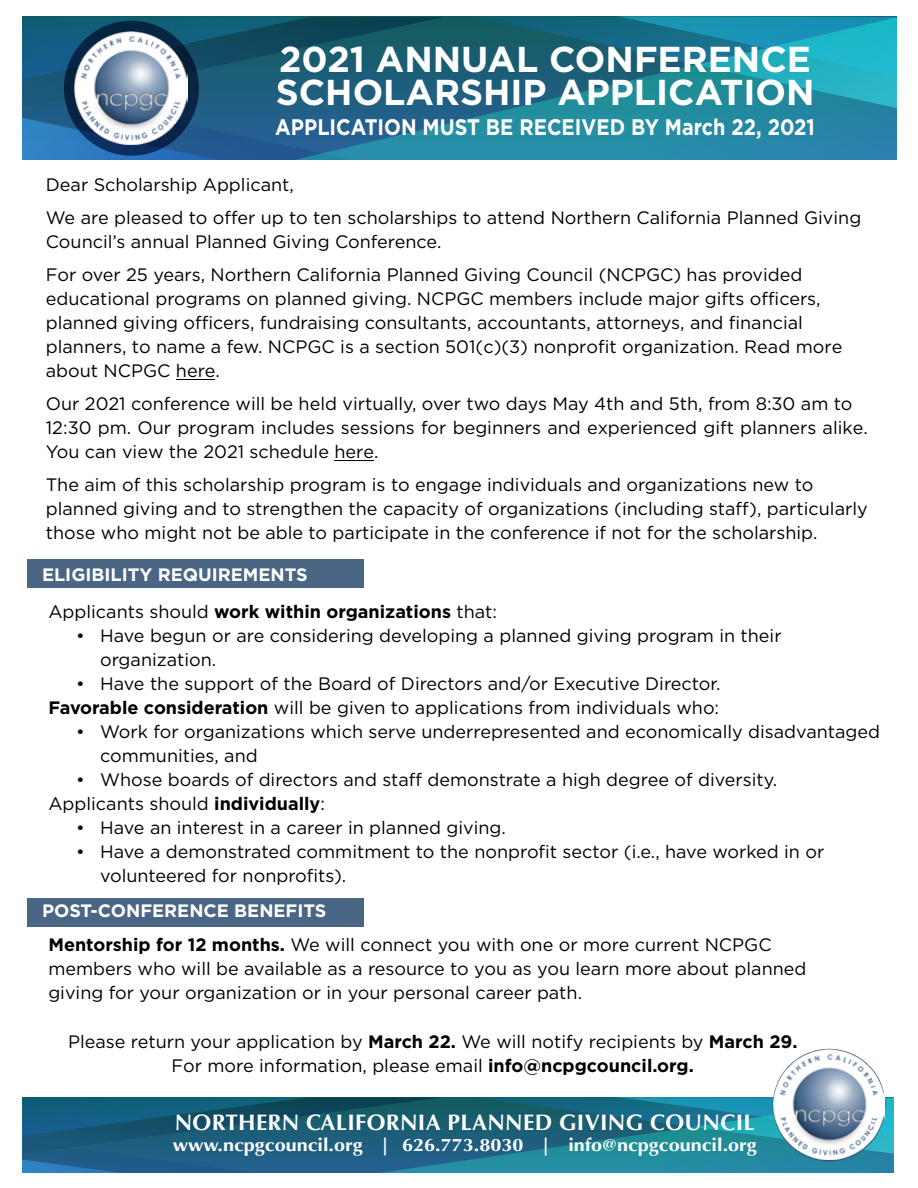
<style>
.page{position:relative;width:918px;height:1188px;background:#fff}
.page>*{position:absolute;margin:0;border:0;box-sizing:border-box;transform-origin:0 0}
.t1{font:700 36px/33px "Gotham";color:#fff}
.t2{font:700 22.5px "Gotham";color:#fff;scale:.88 1}
.t3{font:700 22.5px "Optima";letter-spacing:.015em;color:#fff}
.t4{font:18px/24px "Gotham";color:#000}
.t5{font:700 18px "Optima";color:#fff;scale:1.1 1}
.t6{font:700 18px "Gotham";color:#000}
.t7{font:700 18px "Gotham";color:#fff}
.s1{font-weight:400}
.s2{font-weight:700}
.s3{font-weight:700;color:#fff}
</style>
<div class="page">
<hr style="left:334px;top:460px;width:40px;height:1px;background:#000">
<hr style="left:176px;top:379px;width:39px;height:1px;background:#000">
<svg style="left:22px;top:1097px;width:188px;height:75px;background:#195c80"></svg>
<svg style="left:210px;top:1097px;width:683px;height:75px;background:#1d6782"></svg>
<svg style="left:473px;top:1097px;width:420px;height:57px;background:#1b768a"></svg>
<svg style="left:22px;top:17px;width:188px;height:142px;background:#1c638e"></svg>
<svg style="left:210px;top:17px;width:687px;height:142px;background:#1f6e8b"></svg>
<svg style="left:475px;top:17px;width:422px;height:91px;background:#1c8398"></svg>
<div style="left:27px;top:559px;width:337px;height:29px;background:#4b6685"></div>
<div style="left:27px;top:898px;width:337px;height:29px;background:#4b6685"></div>
<svg style="left:64px;top:21px;width:135px;height:135px;background:#09284b"></svg>
<img style="left:75px;top:32px;width:113px;height:113px">
<img style="left:774px;top:1049px;width:110px;height:111px">
<h1 class="t1" style="left:276px;top:42px;width:540px">2021 ANNUAL CONFERENCE<br>SCHOLARSHIP APPLICATION</h1>
<p class="t2" style="left:275px;top:114px;width:615px">APPLICATION MUST BE RECEIVED BY March 22, 2021</p>
<p class="t4" style="left:46px;top:168px;width:817px;line-height:33px">Dear Scholarship Applicant,<br>We are pleased to offer up to ten scholarships to attend Northern California Planned Giving</p>
<p class="t4" style="left:46px;top:225px;width:758px;line-height:33px">Council’s annual Planned Giving Conference.<br>For over 25 years, Northern California Planned Giving Council (NCPGC) has provided</p>
<p class="t4" style="left:46px;top:286px;width:798px">educational programs on planned giving. NCPGC members include major gifts officers, planned giving officers, fundraising consultants, accountants, attorneys, and financial planners, to name a few. NCPGC is a section 501(c)(3) nonprofit organization. Read more about NCPGC here.</p>
<p class="t4" style="left:46px;top:391px;width:823px">Our 2021 conference will be held virtually, over two days May 4th and 5th, from 8:30 am to<br>12:30 pm. Our program includes sessions for beginners and experienced gift planners alike.<br>You can view the 2021 schedule here.</p>
<p class="t4" style="left:46px;top:472px;width:823px">The aim of this scholarship program is to engage individuals and organizations new to planned giving and to strengthen the capacity of organizations (including staff), particularly those who might not be able to participate in the conference if not for the scholarship.</p>
<p class="t7" style="left:42px;top:564px;width:267px">ELIGIBILITY REQUIREMENTS</p>
<p class="t6" style="left:48px;top:601px;width:450px"><span class="s1">Applicants should</span> work within organizations <span class="s1">that:</span></p>
<p class="t4" style="left:100px;top:623px;width:683px;text-indent:-24px">• Have begun or are considering developing a planned giving program in their organization.</p>
<p class="t4" style="left:48px;top:671px;width:674px;text-align:right">• Have the support of the Board of Directors and/or Executive Director.<br><span class="s2">Favorable consideration</span> will be given to applications from individuals who:</p>
<p class="t4" style="left:100px;top:719px;width:782px;text-indent:-24px">• Work for organizations which serve underrepresented and economically disadvantaged communities, and</p>
<p class="t4" style="left:48px;top:767px;width:730px;text-indent:28px">• Whose boards of directors and staff demonstrate a high degree of diversity.<br>Applicants should <span class="s2">individually</span>:</p>
<p class="t4" style="left:76px;top:815px;width:431px">• Have an interest in a career in planned giving.</p>
<p class="t4" style="left:100px;top:839px;width:726px;text-indent:-24px">• Have a demonstrated commitment to the nonprofit sector (i.e., have worked in or volunteered for nonprofits).</p>
<p class="t4" style="left:48px;top:894px;width:725px;line-height:33.2px;text-indent:-6px"><span class="s3">POST-CONFERENCE BENEFITS<br></span><span class="s2">Mentorship for 12 months.</span> We will connect you with one or more current NCPGC</p>
<p class="t4" style="left:48px;top:956px;width:760px">members who will be available as a resource to you as you learn more about planned giving for your organization or in your personal career path.</p>
<p class="t4" style="left:68px;top:1030px;width:731px;text-align:center">Please return your application by <span class="s2">March 22.</span> We will notify recipients by <span class="s2">March 29.<br></span>For more information, please email <span class="s2">info@ncpgcouncil.org.</span></p>
<p class="t3" style="left:175px;top:1110px;width:582px">NORTHERN CALIFORNIA PLANNED GIVING COUNCIL</p>
<p class="t5" style="left:173px;top:1135px;width:532px">www.ncpgcouncil.org | 626.773.8030 | info@ncpgcouncil.org</p>
</div>
